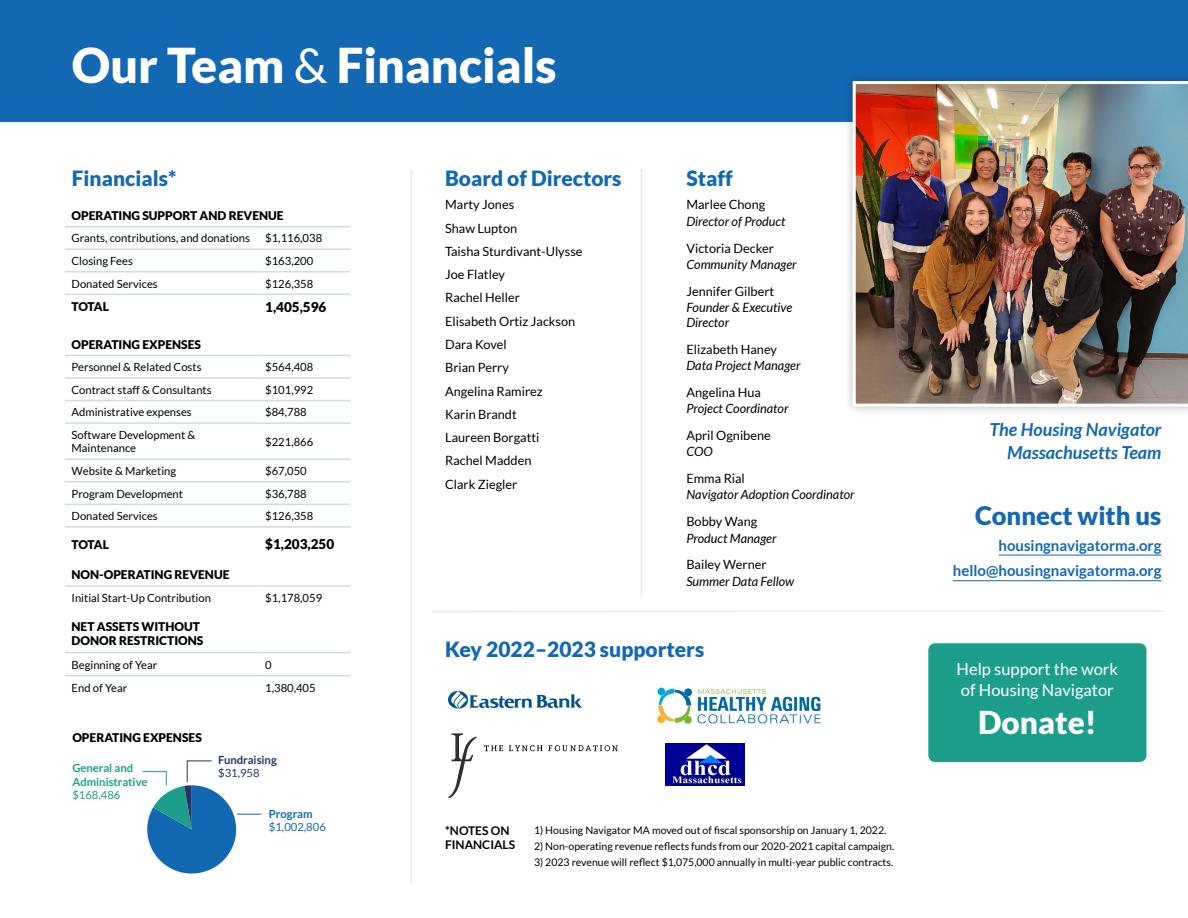
<style>
.page{position:relative;width:1188px;height:918px;background:#fff}
.page>*{position:absolute;margin:0;border:0;box-sizing:border-box;transform-origin:0 0}
.t1{font:900 48px "Lato";color:#fff}
.t2{font:900 31.5px "Lato";color:#fff}
.t3{font:900 25.5px "Lato";color:#1268b3}
.t4{font:900 21px "Lato";color:#1268b3}
.t5{font:italic 700 18px/22.5px "Lato";color:#1268b3;text-align:right}
.t6{font:16.5px/21px "Lato";color:#fff}
.t7{font:700 15px/25.7px "Lato";color:#1268b3;text-align:right}
.t8{font:900 13.5px "Lato";color:#000}
.t9{font:12.75px/23.2px "Lato";color:#000}
.t10{font:italic 12.75px/15px "Lato";color:#000}
.t11{font:900 12px/14.4px "Lato";color:#000}
.t12{font:700 12px/14.4px "Lato";color:#000}
.t13{font:11.25px/13.5px "Lato";color:#000}
.t14{font:700 11.25px/13.5px "Lato";color:#1c9e8b}
.t15{font:700 11.25px "Lato";color:#243668}
.t16{font:11.25px "Lato";color:#1268b3}
.t17{font:11.25px "Lato";color:#1c9e8b}
.t18{font:700 11.25px "Lato";color:#1268b3}
.t19{font:11.25px "Lato";color:#243668}
.t20{font:10.5px "Lato";color:#000}
.s1{font-weight:400}
.s2{color:#fff}
</style>
<div class="page">
<div style="left:0;top:0;width:1188px;height:122px;background:#1268b3"></div>
<img style="left:448px;top:733px;width:170px;height:66px">
<img style="left:449px;top:690px;width:133px;height:19px">
<img style="left:666px;top:744px;width:79px;height:42px">
<img style="left:657px;top:687px;width:164px;height:37px">
<div style="left:844px;top:72px;width:344px;height:343px;background:#000;opacity:.27"></div>
<img style="left:853px;top:81px;width:335px;height:326px">
<svg style="left:432px;top:610px;width:731px;height:2px"></svg>
<hr style="left:641px;top:169px;width:1px;height:427px;background:#e6e9f5">
<hr style="left:410px;top:169px;width:2px;height:716px;background:#e6e9f5">
<hr style="left:999px;top:555px;width:163px;height:1px;background:#1268b3">
<hr style="left:953px;top:580px;width:209px;height:1px;background:#1268b3">
<div style="left:928px;top:643px;width:218px;height:119px;background:#1c9e8b;border-radius:7px"></div>
<svg style="left:65px;top:227px;width:285px;height:450px"></svg>
<hr style="left:65px;top:226px;width:194px;height:1px;background:#cddfdb">
<hr style="left:259px;top:226px;width:91px;height:1px;background:#cddfdb">
<hr style="left:65px;top:248px;width:194px;height:2px;background:#cddfdb">
<hr style="left:259px;top:248px;width:91px;height:2px;background:#cddfdb">
<hr style="left:65px;top:271px;width:194px;height:2px;background:#cddfdb">
<hr style="left:259px;top:271px;width:91px;height:2px;background:#cddfdb">
<hr style="left:65px;top:294px;width:194px;height:1px;background:#cddfdb">
<hr style="left:259px;top:294px;width:91px;height:1px;background:#cddfdb">
<hr style="left:65px;top:355px;width:194px;height:1px;background:#cddfdb">
<hr style="left:259px;top:355px;width:91px;height:1px;background:#cddfdb">
<hr style="left:65px;top:377px;width:194px;height:2px;background:#cddfdb">
<hr style="left:259px;top:377px;width:91px;height:2px;background:#cddfdb">
<hr style="left:65px;top:400px;width:194px;height:1px;background:#cddfdb">
<hr style="left:259px;top:400px;width:91px;height:1px;background:#cddfdb">
<hr style="left:65px;top:422px;width:194px;height:2px;background:#cddfdb">
<hr style="left:259px;top:422px;width:91px;height:2px;background:#cddfdb">
<hr style="left:65px;top:458px;width:194px;height:2px;background:#cddfdb">
<hr style="left:259px;top:458px;width:91px;height:2px;background:#cddfdb">
<hr style="left:65px;top:481px;width:194px;height:2px;background:#cddfdb">
<hr style="left:259px;top:481px;width:91px;height:2px;background:#cddfdb">
<hr style="left:65px;top:504px;width:194px;height:1px;background:#cddfdb">
<hr style="left:259px;top:504px;width:91px;height:1px;background:#cddfdb">
<hr style="left:65px;top:526px;width:194px;height:2px;background:#cddfdb">
<hr style="left:259px;top:526px;width:91px;height:2px;background:#cddfdb">
<hr style="left:65px;top:585px;width:194px;height:2px;background:#cddfdb">
<hr style="left:259px;top:585px;width:91px;height:2px;background:#cddfdb">
<hr style="left:65px;top:652px;width:194px;height:1px;background:#cddfdb">
<hr style="left:259px;top:652px;width:91px;height:1px;background:#cddfdb">
<hr style="left:65px;top:675px;width:194px;height:1px;background:#cddfdb">
<hr style="left:259px;top:675px;width:91px;height:1px;background:#cddfdb">
<svg style="left:142px;top:760px;width:119px;height:114px"></svg>
<h1 class="t1" style="left:72px;top:37px;width:486px">Our Team <span class="s1">&amp;</span> Financials</h1>
<h3 class="t4" style="left:72px;top:166px;width:106px">Financials*</h3>
<p class="t11" style="left:72px;top:208px;width:214px">OPERATING SUPPORT AND REVENUE</p>
<p class="t13" style="left:72px;top:232px;width:180px">Grants, contributions, and donations</p>
<p class="t13" style="left:265px;top:232px;width:58px">$1,116,038</p>
<p class="t13" style="left:72px;top:254px;width:63px">Closing Fees</p>
<p class="t13" style="left:265px;top:254px;width:50px">$163,200</p>
<p class="t13" style="left:72px;top:277px;width:88px">Donated Services</p>
<p class="t13" style="left:265px;top:277px;width:50px">$126,358</p>
<p class="t11" style="left:72px;top:299px;width:39px">TOTAL</p>
<p class="t8" style="left:265px;top:299px;width:63px">1,405,596</p>
<p class="t11" style="left:72px;top:337px;width:131px">OPERATING EXPENSES</p>
<p class="t13" style="left:72px;top:360px;width:132px">Personnel &amp; Related Costs</p>
<p class="t13" style="left:265px;top:360px;width:50px">$564,408</p>
<p class="t13" style="left:72px;top:383px;width:142px">Contract staff &amp; Consultants</p>
<p class="t13" style="left:265px;top:383px;width:50px">$101,992</p>
<p class="t13" style="left:72px;top:406px;width:122px">Administrative expenses</p>
<p class="t13" style="left:265px;top:406px;width:43px">$84,788</p>
<p class="t13" style="left:72px;top:428px;width:125px">Software Development &amp;<br>Maintenance</p>
<p class="t13" style="left:265px;top:435px;width:50px">$221,866</p>
<p class="t13" style="left:72px;top:464px;width:106px">Website &amp; Marketing</p>
<p class="t13" style="left:265px;top:464px;width:43px">$67,050</p>
<p class="t13" style="left:72px;top:487px;width:113px">Program Development</p>
<p class="t13" style="left:265px;top:487px;width:43px">$36,788</p>
<p class="t13" style="left:72px;top:509px;width:88px">Donated Services</p>
<p class="t13" style="left:265px;top:509px;width:50px">$126,358</p>
<p class="t11" style="left:72px;top:537px;width:39px">TOTAL</p>
<p class="t8" style="left:265px;top:536px;width:71px">$1,203,250</p>
<p class="t11" style="left:72px;top:568px;width:159px">NON-OPERATING REVENUE</p>
<p class="t13" style="left:72px;top:591px;width:141px">Initial Start-Up Contribution</p>
<p class="t13" style="left:265px;top:591px;width:58px">$1,178,059</p>
<p class="t11" style="left:72px;top:619px;width:133px">NET ASSETS WITHOUT<br>DONOR RESTRICTIONS</p>
<p class="t13" style="left:72px;top:658px;width:87px">Beginning of Year</p>
<p class="t13" style="left:265px;top:658px;width:8px">0</p>
<p class="t13" style="left:72px;top:681px;width:57px">End of Year</p>
<p class="t13" style="left:265px;top:681px;width:52px">1,380,405</p>
<p class="t11" style="left:72px;top:730px;width:131px">OPERATING EXPENSES</p>
<p class="t14" style="left:72px;top:761px;width:77px">General and<br>Administrative</p>
<p class="t17" style="left:72px;top:789px;width:50px">$168,486</p>
<p class="t18" style="left:269px;top:807px;width:45px">Program</p>
<p class="t16" style="left:269px;top:821px;width:58px">$1,002,806</p>
<p class="t15" style="left:218px;top:753px;width:60px">Fundraising</p>
<p class="t19" style="left:218px;top:767px;width:43px">$31,958</p>
<h3 class="t4" style="left:445px;top:166px;width:196px">Board of Directors<span class="s2">rs</span></h3>
<p class="t9" style="left:445px;top:193px;width:139px">Marty Jones<br>Shaw Lupton<br>Taisha Sturdivant-Ulysse<br>Joe Flatley<br>Rachel Heller<br>Elisabeth Ortiz Jackson<br>Dara Kovel<br>Brian Perry<br>Angelina Ramirez<br>Karin Brandt<br>Laureen Borgatti<br>Rachel Madden<br>Clark Ziegler</p>
<h3 class="t4" style="left:686px;top:166px;width:66px">Staff<span class="s2">rs</span></h3>
<p class="t9" style="left:686px;top:193px;width:80px">Marlee Chong</p>
<p class="t10" style="left:686px;top:214px;width:101px">Director of Product</p>
<p class="t9" style="left:686px;top:236px;width:89px">Victoria Decker</p>
<p class="t10" style="left:686px;top:257px;width:112px">Community Manager</p>
<p class="t9" style="left:686px;top:279px;width:89px">Jennifer Gilbert</p>
<p class="t10" style="left:686px;top:300px;width:108px">Founder &amp; Executive<br>Director</p>
<p class="t9" style="left:686px;top:337px;width:92px">Elizabeth Haney</p>
<p class="t10" style="left:686px;top:358px;width:116px">Data Project Manager</p>
<p class="t9" style="left:686px;top:381px;width:76px">Angelina Hua</p>
<p class="t10" style="left:686px;top:401px;width:104px">Project Coordinator</p>
<p class="t9" style="left:686px;top:424px;width:86px">April Ognibene</p>
<p class="t10" style="left:686px;top:445px;width:28px">COO</p>
<p class="t9" style="left:686px;top:467px;width:60px">Emma Rial</p>
<p class="t10" style="left:686px;top:488px;width:170px">Navigator Adoption Coordinator</p>
<p class="t9" style="left:686px;top:510px;width:72px">Bobby Wang</p>
<p class="t10" style="left:686px;top:531px;width:92px">Product Manager</p>
<p class="t9" style="left:686px;top:553px;width:82px">Bailey Werner</p>
<p class="t10" style="left:686px;top:574px;width:109px">Summer Data Fellow</p>
<h3 class="t4" style="left:445px;top:637px;width:279px">Key 2022–2023 supporters<span class="s2">rs</span></h3>
<p class="t12" style="left:445px;top:823px;width:72px">*NOTES ON<br>FINANCIALS</p>
<p class="t20" style="left:534px;top:824px;width:354px">1) Housing Navigator MA moved out of fiscal sponsorship on January 1, 2022.</p>
<p class="t20" style="left:534px;top:840px;width:362px">2) Non-operating revenue reflects funds from our 2020-2021 capital campaign.</p>
<p class="t20" style="left:534px;top:856px;width:361px">3) 2023 revenue will reflect $1,075,000 annually in multi-year public contracts.</p>
<h3 class="t5" style="left:989px;top:419px;width:174px">The Housing Navigator<br>Massachusetts Team</h3>
<h3 class="t3" style="left:975px;top:501px;width:188px">Connect with us</h3>
<h3 class="t7" style="left:953px;top:532px;width:210px">housingnavigatorma.org hello@housingnavigatorma.org</h3>
<h3 class="t6" style="left:957px;top:658px;width:163px">Help support the work of Housing Navigator</h3>
<h2 class="t2" style="left:978px;top:704px;width:120px">Donate!</h2>
</div>
